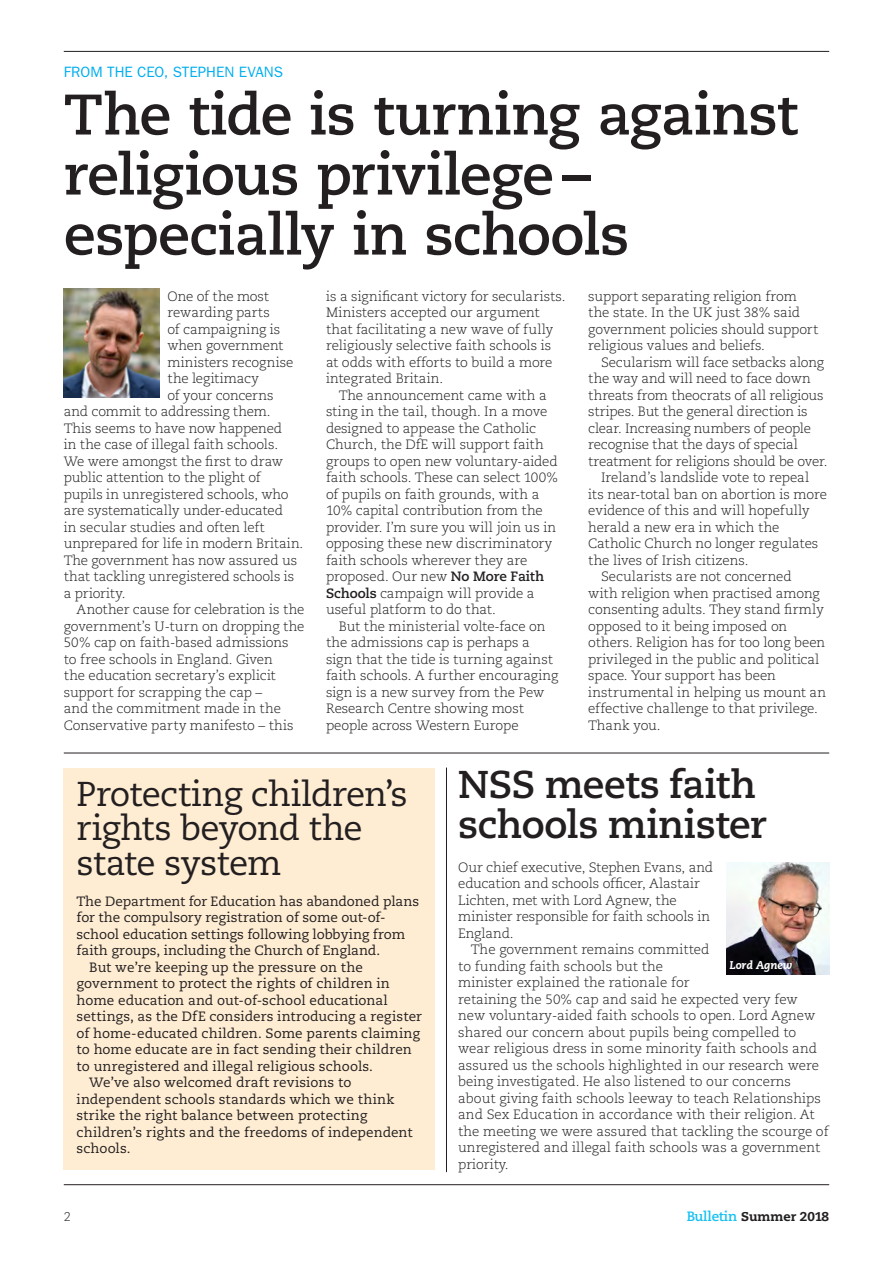
<style>
.page{position:relative;width:893px;height:1263px;background:#fff}
.page>*{position:absolute;margin:0;border:0;box-sizing:border-box;transform-origin:0 0}
.Body_Text_No_Indent{font:700 57px/60px "Caecilia";letter-spacing:-.015em;color:#231f20}
.t1{font:700 38.7px/40.5px "Caecilia";letter-spacing:-.01em;color:#231f20}
.Body_Text_No_Indent-2{font:34.5px/34.5px "Caecilia";letter-spacing:-.02em;color:#231f20}
.Header_Span{font:15px "Franklin Gothic";letter-spacing:-.005em;color:#00aeef}
.Body_Text_Indented{font:300 13.5px/16.5px "Caecilia";color:#231f20}
.Body_Text_No_Indent-3{font:300 13.5px/16.5px "Caecilia";letter-spacing:-.01em;color:#231f20}
.Body_Text_Indented-2{font:13.5px/16.5px "Caecilia";letter-spacing:.01em;color:#231f20}
.Body_Text_No_Indent-4{font:13.5px/16.5px "Caecilia";letter-spacing:-.005em;color:#231f20}
.t2{font:800 12.75px "Caecilia";color:#231f20}
.t3{font:300 12.75px "Caecilia";color:#231f20}
.t4{font:italic 800 11.25px "Caecilia";letter-spacing:-.01em;color:#fff}
.s1{font-weight:700}
.s2{font-weight:700;font-size:13.5px;color:#15c0f2}
</style>
<div class="page">
<hr style="left:64px;top:51px;width:765px;height:1px;background:#231f20">
<hr style="left:64px;top:1184px;width:765px;height:1px;background:#231f20">
<div style="left:64px;top:767px;width:371px;height:402px;background:#feedd3"></div>
<img style="left:64px;top:289px;width:95px;height:109px">
<hr style="left:64px;top:753px;width:765px;height:1px;background:#231f20">
<img style="left:726px;top:862px;width:103px;height:112px">
<hr style="left:446px;top:767px;width:1px;height:405px;background:#231f20">
<p class="Header_Span" style="left:64px;top:63px;width:221px">FROM THE CEO, STEPHEN EVANS</p>
<p class="Body_Text_No_Indent" style="left:64px;top:86px;width:735px">The tide is turning against religious privilege – especially in schools</p>
<p class="Body_Text_No_Indent-3" style="left:168px;top:288px;width:103px">One of the most</p>
<p class="Body_Text_No_Indent-3" style="left:168px;top:305px;width:104px">rewarding parts</p>
<p class="Body_Text_No_Indent-3" style="left:168px;top:321px;width:114px">of campaigning is</p>
<p class="Body_Text_No_Indent-3" style="left:168px;top:338px;width:117px">when government</p>
<p class="Body_Text_No_Indent-3" style="left:168px;top:354px;width:127px">ministers recognise</p>
<p class="Body_Text_No_Indent-3" style="left:168px;top:371px;width:93px">the legitimacy</p>
<p class="Body_Text_No_Indent-3" style="left:168px;top:387px;width:108px">of your concerns</p>
<p class="Body_Text_No_Indent-3" style="left:64px;top:404px;width:208px">and commit to addressing them.</p>
<p class="Body_Text_No_Indent-3" style="left:64px;top:420px;width:220px">This seems to have now happened</p>
<p class="Body_Text_No_Indent-3" style="left:64px;top:437px;width:216px">in the case of illegal faith schools.</p>
<p class="Body_Text_No_Indent-3" style="left:64px;top:453px;width:221px">We were amongst the first to draw</p>
<p class="Body_Text_No_Indent-3" style="left:64px;top:470px;width:199px">public attention to the plight of</p>
<p class="Body_Text_No_Indent-3" style="left:64px;top:486px;width:226px">pupils in unregistered schools, who</p>
<p class="Body_Text_No_Indent-3" style="left:64px;top:503px;width:221px">are systematically under-educated</p>
<p class="Body_Text_No_Indent-3" style="left:64px;top:519px;width:203px">in secular studies and often left</p>
<p class="Body_Text_No_Indent-3" style="left:64px;top:536px;width:241px">unprepared for life in modern Britain.</p>
<p class="Body_Text_No_Indent-3" style="left:64px;top:552px;width:235px">The government has now assured us</p>
<p class="Body_Text_No_Indent-3" style="left:64px;top:569px;width:232px">that tackling unregistered schools is</p>
<p class="Body_Text_No_Indent-3" style="left:64px;top:585px;width:63px">a priority.</p>
<p class="Body_Text_Indented" style="left:64px;top:602px;width:242px;text-indent:13px">Another cause for celebration is the government’s U-turn on dropping the 50% cap on faith-based admissions to free schools in England. Given<br>the education secretary’s explicit support for scrapping the cap –<br>and the commitment made in the Conservative party manifesto – this</p>
<p class="Body_Text_Indented" style="left:588px;top:288px;width:232px">support separating religion from the state. In the UK just 38% said government policies should support religious values and beliefs.</p>
<p class="Body_Text_Indented" style="left:588px;top:354px;width:241px;text-indent:13px">Secularism will face setbacks along the way and will need to face down threats from theocrats of all religious stripes. But the general direction is clear. Increasing numbers of people recognise that the days of special treatment for religions should be over.</p>
<p class="Body_Text_Indented" style="left:588px;top:469px;width:240px;text-indent:13px">Ireland’s landslide vote to repeal its near-total ban on abortion is more evidence of this and will hopefully herald a new era in which the Catholic Church no longer regulates the lives of Irish citizens.</p>
<p class="Body_Text_Indented" style="left:588px;top:568px;width:239px;text-indent:13px">Secularists are not concerned<br>with religion when practised among consenting adults. They stand firmly opposed to it being imposed on others. Religion has for too long been privileged in the public and political space. Your support has been instrumental in helping us mount an effective challenge to that privilege.<br>Thank you.</p>
<p class="Body_Text_Indented" style="left:326px;top:288px;width:241px">is a significant victory for secularists.<br>Ministers accepted our argument that facilitating a new wave of fully religiously selective faith schools is at odds with efforts to build a more integrated Britain.</p>
<p class="Body_Text_Indented" style="left:326px;top:387px;width:234px;text-indent:13px">The announcement came with a sting in the tail, though. In a move designed to appease the Catholic Church, the DfE will support faith groups to open new voluntary-aided faith schools. These can select 100% of pupils on faith grounds, with a 10% capital contribution from the provider. I’m sure you will join us in opposing these new discriminatory faith schools wherever they are proposed. Our new <span class="s1">No More Faith Schools</span> campaign will provide a useful platform to do that.</p>
<p class="Body_Text_Indented" style="left:326px;top:618px;width:234px;text-indent:13px">But the ministerial volte-face on the admissions cap is perhaps a sign that the tide is turning against faith schools. A further encouraging sign is a new survey from the Pew<br>Research Centre showing most people across Western Europe</p>
<p class="Body_Text_No_Indent-2" style="left:77px;top:777px;width:333px">Protecting children’s rights beyond the state system</p>
<p class="Body_Text_No_Indent-4" style="left:77px;top:893px;width:344px">The Department for Education has abandoned plans for the compulsory registration of some out-of&shy;school education settings following lobbying from faith groups, including the Church of England.</p>
<p class="Body_Text_Indented-2" style="left:77px;top:959px;width:347px;text-indent:13px">But we’re keeping up the pressure on the government to protect the rights of children in home education and out-of-school educational settings, as the DfE considers introducing a register of home-educated children. Some parents claiming to home educate are in fact sending their children to unregistered and illegal religious schools.</p>
<p class="Body_Text_Indented-2" style="left:77px;top:1075px;width:338px;text-indent:13px">We’ve also welcomed draft revisions to independent schools standards which we think strike the right balance between protecting children’s rights and the freedoms of independent schools.</p>
<p class="t1" style="left:458px;top:764px;width:310px">NSS meets faith schools minister</p>
<p class="Body_Text_No_Indent-3" style="left:458px;top:859px;width:256px">Our chief executive, Stephen Evans, and education and schools officer, Alastair Lichten, met with Lord Agnew, the minister responsible for faith schools in England.</p>
<p class="Body_Text_Indented" style="left:458px;top:941px;width:372px;text-indent:13px">The government remains committed<br>to funding faith schools but the<br>minister explained the rationale for<br>retaining the 50% cap and said he expected very few<br>new voluntary-aided faith schools to open. Lord Agnew shared our concern about pupils being compelled to wear religious dress in some minority faith schools and assured us the schools highlighted in our research were being investigated. He also listened to our concerns about giving faith schools leeway to teach Relationships and Sex Education in accordance with their religion. At the meeting we were assured that tackling the scourge of unregistered and illegal faith schools was a government priority.</p>
<p class="t4" style="left:729px;top:958px;width:65px">Lord Agnew</p>
<p class="t3" style="left:64px;top:1209px;width:9px">2</p>
<p class="t2" style="left:687px;top:1208px;width:144px"><span class="s2">Bulletin</span> Summer 2018</p>
</div>
